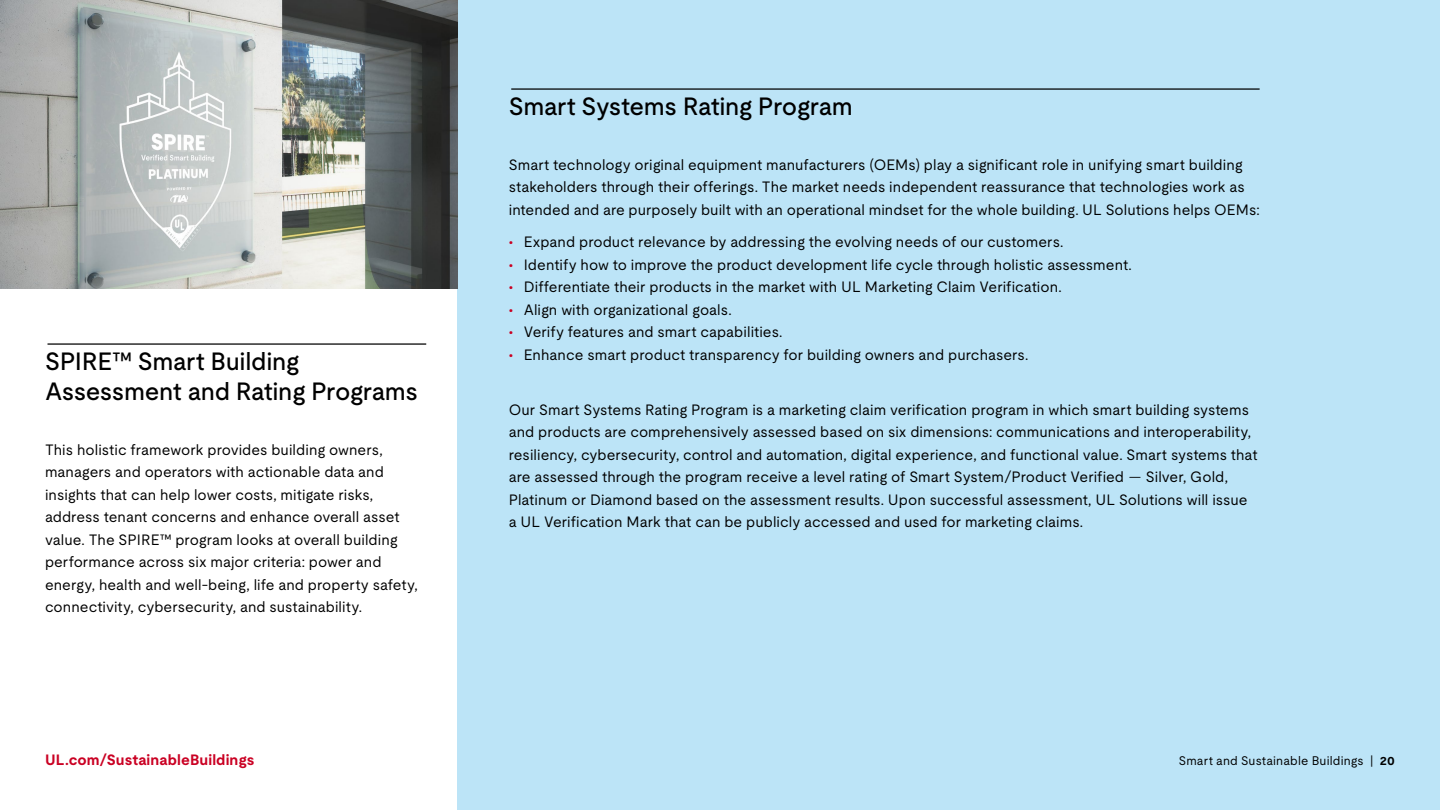
<style>
.page{position:relative;width:1440px;height:810px;background:#fff}
.page>*{position:absolute;margin:0;border:0;box-sizing:border-box;transform-origin:0 0}
.t1{font:500 25px/30px "UL Moderat";letter-spacing:-.015em;color:#000}
.t2{font:15px/22.5px "UL Moderat";color:#000}
.t3{font:700 15px "UL Moderat";letter-spacing:.01em;color:#ca0123}
.t4{font:12.5px "UL Moderat";letter-spacing:.015em;color:#000}
.s1{color:#ca0123}
.s2{font-weight:700}
</style>
<div class="page">
<div style="left:458px;top:0;width:982px;height:810px;background:#bce4f7"></div>
<img style="left:0;top:0;width:458px;height:289px">
<hr style="left:511px;top:88px;width:749px;height:2px;background:#000">
<hr style="left:48px;top:343px;width:378px;height:2px;background:#000">
<h1 class="t1" style="left:45px;top:345px;width:375px">SPIRE™ Smart Building<br>Assessment and Rating Programs</h1>
<p class="t2" style="left:45px;top:438px;width:374px">This holistic framework provides building owners, managers and operators with actionable data and insights that can help lower costs, mitigate risks, address tenant concerns and enhance overall asset value. The SPIRE™ program looks at overall building performance across six major criteria: power and energy, health and well-being, life and property safety, connectivity, cybersecurity, and sustainability.</p>
<h1 class="t1" style="left:509px;top:90px;width:346px">Smart Systems Rating Program</h1>
<p class="t2" style="left:509px;top:153px;width:752px">Smart technology original equipment manufacturers (OEMs) play a significant role in unifying smart building stakeholders through their offerings. The market needs independent reassurance that technologies work as intended and are purposely built with an operational mindset for the whole building. UL Solutions helps OEMs:</p>
<p class="t2" style="left:509px;top:230px;width:556px"><span class="s1">•</span> Expand product relevance by addressing the evolving needs of our customers.</p>
<p class="t2" style="left:509px;top:253px;width:625px"><span class="s1">•</span> Identify how to improve the product development life cycle through holistic assessment.</p>
<p class="t2" style="left:509px;top:275px;width:554px"><span class="s1">•</span> Differentiate their products in the market with UL Marketing Claim Verification.</p>
<p class="t2" style="left:509px;top:298px;width:224px"><span class="s1">•</span> Align with organizational goals.</p>
<p class="t2" style="left:509px;top:320px;width:275px"><span class="s1">•</span> Verify features and smart capabilities.</p>
<p class="t2" style="left:509px;top:343px;width:521px"><span class="s1">•</span> Enhance smart product transparency for building owners and purchasers.</p>
<p class="t2" style="left:509px;top:398px;width:750px">Our Smart Systems Rating Program is a marketing claim verification program in which smart building systems and products are comprehensively assessed based on six dimensions: communications and interoperability, resiliency, cybersecurity, control and automation, digital experience, and functional value. Smart systems that are assessed through the program receive a level rating of Smart System/Product Verified — Silver, Gold, Platinum or Diamond based on the assessment results. Upon successful assessment, UL Solutions will issue a UL Verification Mark that can be publicly accessed and used for marketing claims.</p>
<p class="t3" style="left:45px;top:748px;width:211px">UL.com/SustainableBuildings</p>
<p class="t4" style="left:1179px;top:751px;width:218px">Smart and Sustainable Buildings | <span class="s2">20</span></p>
</div>
